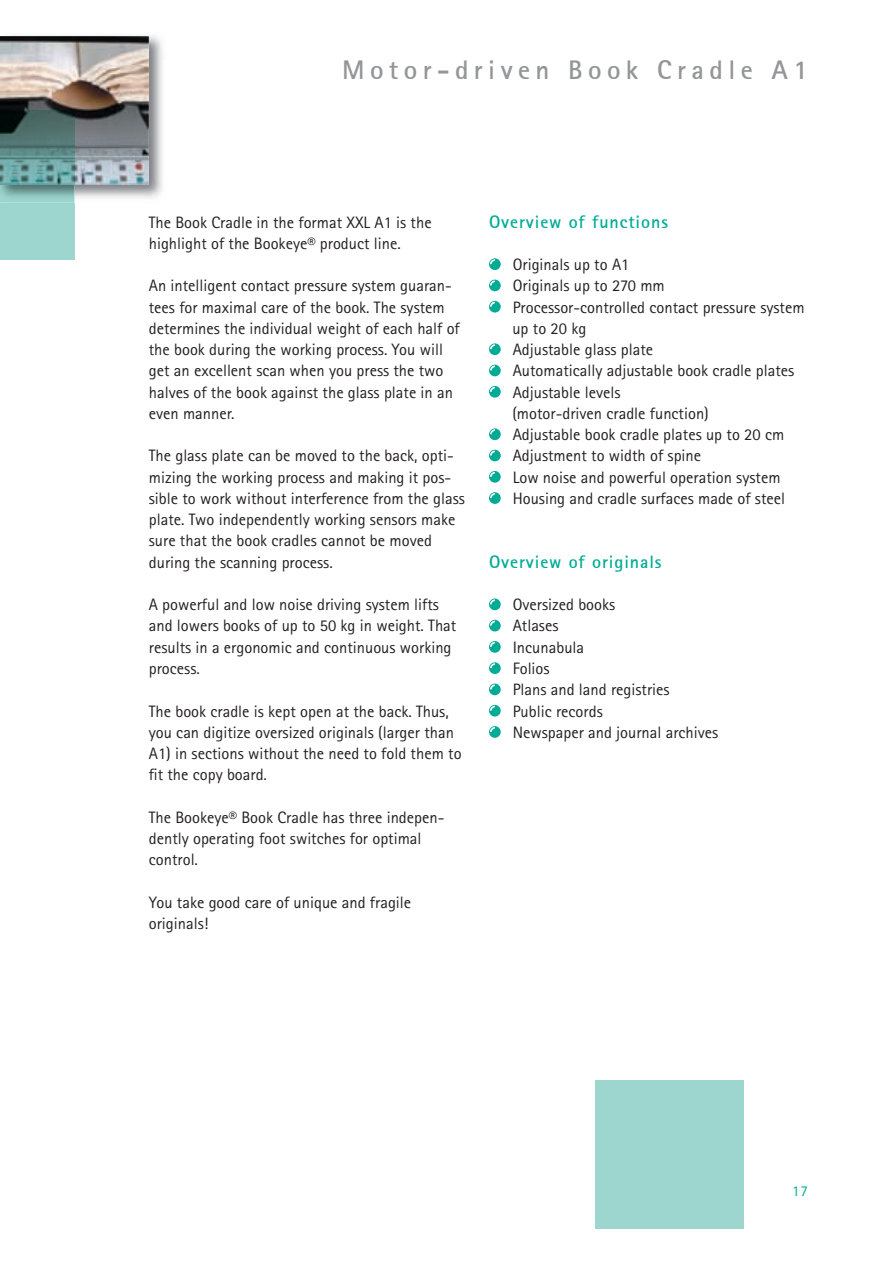
<style>
.page{position:relative;width:893px;height:1263px;background:#fff}
.page>*{position:absolute;margin:0;border:0;box-sizing:border-box;transform-origin:0 0}
.t1{font:700 27px "AT Rotis Sans Serif";letter-spacing:.2em;color:#939598}
.t2{font:700 18px "AT Rotis Sans Serif";letter-spacing:.05em;color:#00ab95}
.t3{font:16.5px/21.3px "AT Rotis Sans Serif";color:#231f20}
.t4{font:15px "AT Rotis Sans Serif";color:#00ab95}
</style>
<div class="page">
<img style="left:11px;top:35px;width:152px;height:168px">
<img style="left:0;top:36px;width:149px;height:149px">
<div style="left:0;top:203px;width:74px;height:56px;background:#9cd6cf"></div>
<img style="left:0;top:185px;width:74px;height:18px">
<img style="left:0;top:111px;width:74px;height:74px">
<div style="left:595px;top:1080px;width:149px;height:149px;background:#9cd6cf"></div>
<div style="left:489px;top:258px;width:11px;height:12px;background:#00ab95;border-radius:50%"></div>
<svg style="left:490px;top:259px;width:5px;height:5px"></svg>
<div style="left:489px;top:280px;width:11px;height:11px;background:#00ab95;border-radius:50%"></div>
<svg style="left:490px;top:280px;width:5px;height:5px"></svg>
<div style="left:489px;top:301px;width:11px;height:11px;background:#00ab95;border-radius:50%"></div>
<svg style="left:490px;top:302px;width:5px;height:5px"></svg>
<div style="left:489px;top:343px;width:11px;height:12px;background:#00ab95;border-radius:50%"></div>
<svg style="left:490px;top:344px;width:5px;height:5px"></svg>
<div style="left:489px;top:365px;width:11px;height:11px;background:#00ab95;border-radius:50%"></div>
<svg style="left:490px;top:365px;width:5px;height:5px"></svg>
<div style="left:489px;top:386px;width:11px;height:11px;background:#00ab95;border-radius:50%"></div>
<svg style="left:490px;top:387px;width:5px;height:5px"></svg>
<div style="left:489px;top:428px;width:11px;height:12px;background:#00ab95;border-radius:50%"></div>
<svg style="left:490px;top:429px;width:5px;height:5px"></svg>
<div style="left:489px;top:450px;width:11px;height:11px;background:#00ab95;border-radius:50%"></div>
<svg style="left:490px;top:451px;width:5px;height:4px"></svg>
<div style="left:489px;top:471px;width:11px;height:11px;background:#00ab95;border-radius:50%"></div>
<svg style="left:490px;top:472px;width:5px;height:5px"></svg>
<div style="left:489px;top:492px;width:11px;height:12px;background:#00ab95;border-radius:50%"></div>
<svg style="left:490px;top:493px;width:5px;height:5px"></svg>
<div style="left:489px;top:598px;width:11px;height:12px;background:#00ab95;border-radius:50%"></div>
<svg style="left:490px;top:599px;width:5px;height:5px"></svg>
<div style="left:489px;top:620px;width:11px;height:11px;background:#00ab95;border-radius:50%"></div>
<svg style="left:490px;top:621px;width:5px;height:5px"></svg>
<div style="left:489px;top:641px;width:11px;height:12px;background:#00ab95;border-radius:50%"></div>
<svg style="left:490px;top:642px;width:5px;height:5px"></svg>
<div style="left:489px;top:662px;width:11px;height:12px;background:#00ab95;border-radius:50%"></div>
<svg style="left:490px;top:663px;width:5px;height:5px"></svg>
<div style="left:489px;top:684px;width:11px;height:11px;background:#00ab95;border-radius:50%"></div>
<svg style="left:490px;top:684px;width:5px;height:5px"></svg>
<div style="left:489px;top:705px;width:11px;height:11px;background:#00ab95;border-radius:50%"></div>
<svg style="left:490px;top:706px;width:5px;height:5px"></svg>
<div style="left:489px;top:726px;width:11px;height:12px;background:#00ab95;border-radius:50%"></div>
<svg style="left:490px;top:727px;width:5px;height:5px"></svg>
<h1 class="t1" style="left:342px;top:52px;width:467px">Motor-driven Book Cradle A1</h1>
<p class="t3" style="left:149px;top:211px;width:284px">The Book Cradle in the format XXL A1 is the highlight of the Bookeye® product line.</p>
<p class="t3" style="left:149px;top:275px;width:312px">An intelligent contact pressure system guaran&shy;tees for maximal care of the book. The system determines the individual weight of each half of the book during the working process. You will get an excellent scan when you press the two halves of the book against the glass plate in an even manner.</p>
<p class="t3" style="left:149px;top:445px;width:318px">The glass plate can be moved to the back, opti&shy;mizing the working process and making it pos&shy;sible to work without interference from the glass plate. Two independently working sensors make sure that the book cradles cannot be moved during the scanning process.</p>
<p class="t3" style="left:149px;top:594px;width:309px">A powerful and low noise driving system lifts and lowers books of up to 50 kg in weight. That results in a ergonomic and continuous working process.</p>
<p class="t3" style="left:149px;top:700px;width:314px">The book cradle is kept open at the back. Thus, you can digitize oversized originals (larger than A1) in sections without the need to fold them to fit the copy board.</p>
<p class="t3" style="left:149px;top:806px;width:297px">The Bookeye® Book Cradle has three indepen&shy;dently operating foot switches for optimal control.</p>
<p class="t3" style="left:149px;top:891px;width:264px">You take good care of unique and fragile originals!</p>
<p class="t2" style="left:489px;top:210px;width:180px">Overview of functions</p>
<p class="t3" style="left:512px;top:254px;width:294px">Originals up to A1<br>Originals up to 270 mm<br>Processor-controlled contact pressure system up to 20 kg<br>Adjustable glass plate<br>Automatically adjustable book cradle plates<br>Adjustable levels<br>(motor-driven cradle function)<br>Adjustable book cradle plates up to 20 cm<br>Adjustment to width of spine<br>Low noise and powerful operation system<br>Housing and cradle surfaces made of steel</p>
<p class="t2" style="left:489px;top:550px;width:174px">Overview of originals</p>
<p class="t3" style="left:513px;top:594px;width:207px">Oversized books<br>Atlases<br>Incunabula<br>Folios<br>Plans and land registries<br>Public records<br>Newspaper and journal archives</p>
<p class="t4" style="left:792px;top:1182px;width:17px">17</p>
</div>
